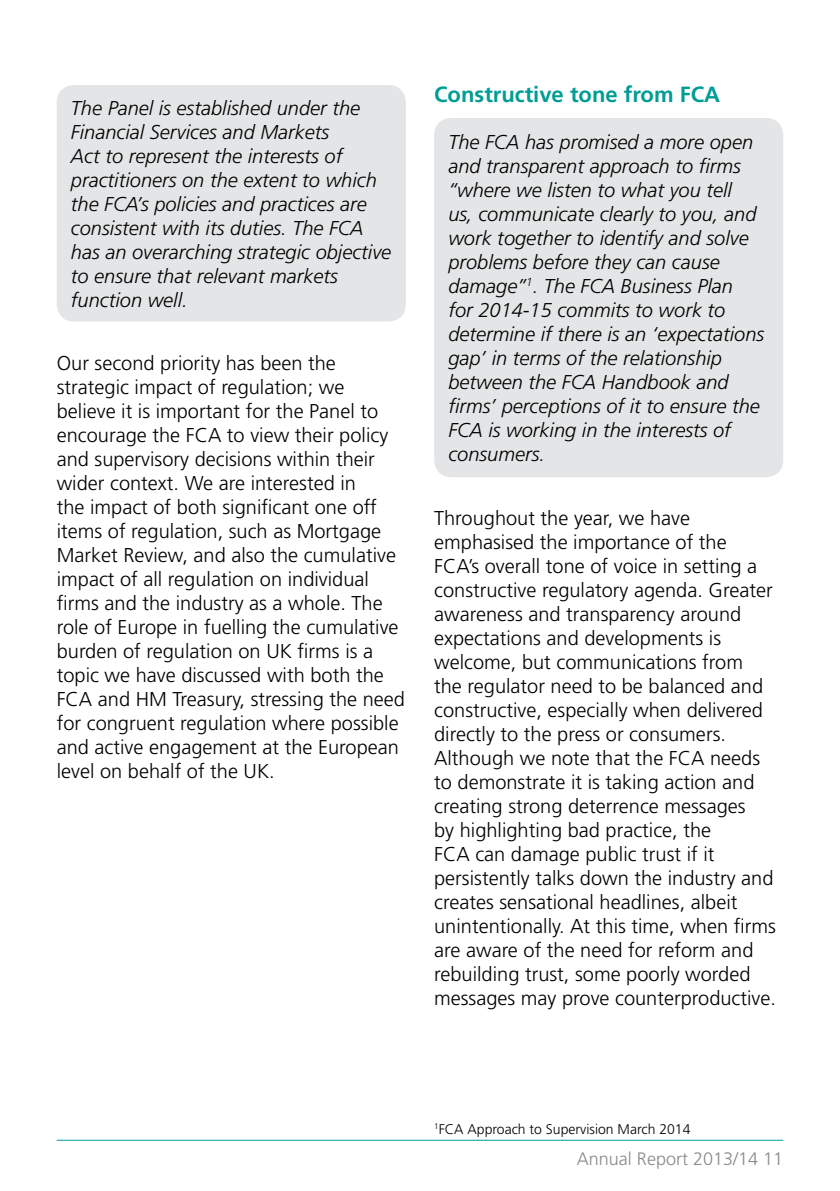
<style>
.page{position:relative;width:840px;height:1191px;background:#fff}
.page>*{position:absolute;margin:0;border:0;box-sizing:border-box;transform-origin:0 0}
.t1{font:700 22px "Frutiger LT Std";color:#009d95}
.t2{font:300 20px/24px "Frutiger LT Std";color:#000}
.t3{font:italic 300 20px/24px "Frutiger LT Std";color:#000}
.t4{font:300 18px "Frutiger LT Std";color:#888a8d}
.t5{font:300 14px "Frutiger LT Std";color:#000}
</style>
<div class="page">
<hr style="left:57px;top:1139px;width:725px;height:1px;background:#009d95">
<div style="left:57px;top:85px;width:348px;height:236px;background:#e4e5e6;border-radius:17px"></div>
<div style="left:434px;top:118px;width:348px;height:359px;background:#e4e5e6;border-radius:17px"></div>
<p class="t3" style="left:71px;top:96px;width:322px">The Panel is established under the<br>Financial Services and Markets<br>Act to represent the interests of practitioners on the extent to which the FCA’s policies and practices are consistent with its duties. The FCA has an overarching strategic objective to ensure that relevant markets function well.</p>
<p class="t2" style="left:57px;top:351px;width:349px">Our second priority has been the strategic impact of regulation; we believe it is important for the Panel to encourage the FCA to view their policy and supervisory decisions within their wider context. We are interested in<br>the impact of both significant one off items of regulation, such as Mortgage Market Review, and also the cumulative impact of all regulation on individual firms and the industry as a whole. The role of Europe in fuelling the cumulative burden of regulation on UK firms is a topic we have discussed with both the FCA and HM Treasury, stressing the need for congruent regulation where possible and active engagement at the European level on behalf of the UK.</p>
<p class="t1" style="left:434px;top:81px;width:287px">Constructive tone from FCA</p>
<p class="t3" style="left:448px;top:130px;width:317px">The FCA has promised a more open and transparent approach to firms “where we listen to what you tell<br>us, communicate clearly to you, and work together to identify and solve problems before they can cause damage”<sup>1</sup>. The FCA Business Plan<br>for 2014-15 commits to work to determine if there is an ‘expectations gap’ in terms of the relationship between the FCA Handbook and firms’ perceptions of it to ensure the<br>FCA is working in the interests of consumers.</p>
<p class="t2" style="left:434px;top:506px;width:343px">Throughout the year, we have emphasised the importance of the FCA’s overall tone of voice in setting a constructive regulatory agenda. Greater awareness and transparency around expectations and developments is welcome, but communications from<br>the regulator need to be balanced and constructive, especially when delivered directly to the press or consumers.<br>Although we note that the FCA needs to demonstrate it is taking action and creating strong deterrence messages<br>by highlighting bad practice, the<br>FCA can damage public trust if it persistently talks down the industry and creates sensational headlines, albeit unintentionally. At this time, when firms are aware of the need for reform and rebuilding trust, some poorly worded messages may prove counterproductive.</p>
<p class="t5" style="left:434px;top:1121px;width:258px"><sup>1</sup>FCA Approach to Supervision March 2014</p>
<p class="t4" style="left:576px;top:1148px;width:208px">Annual Report 2013/14 11</p>
</div>
